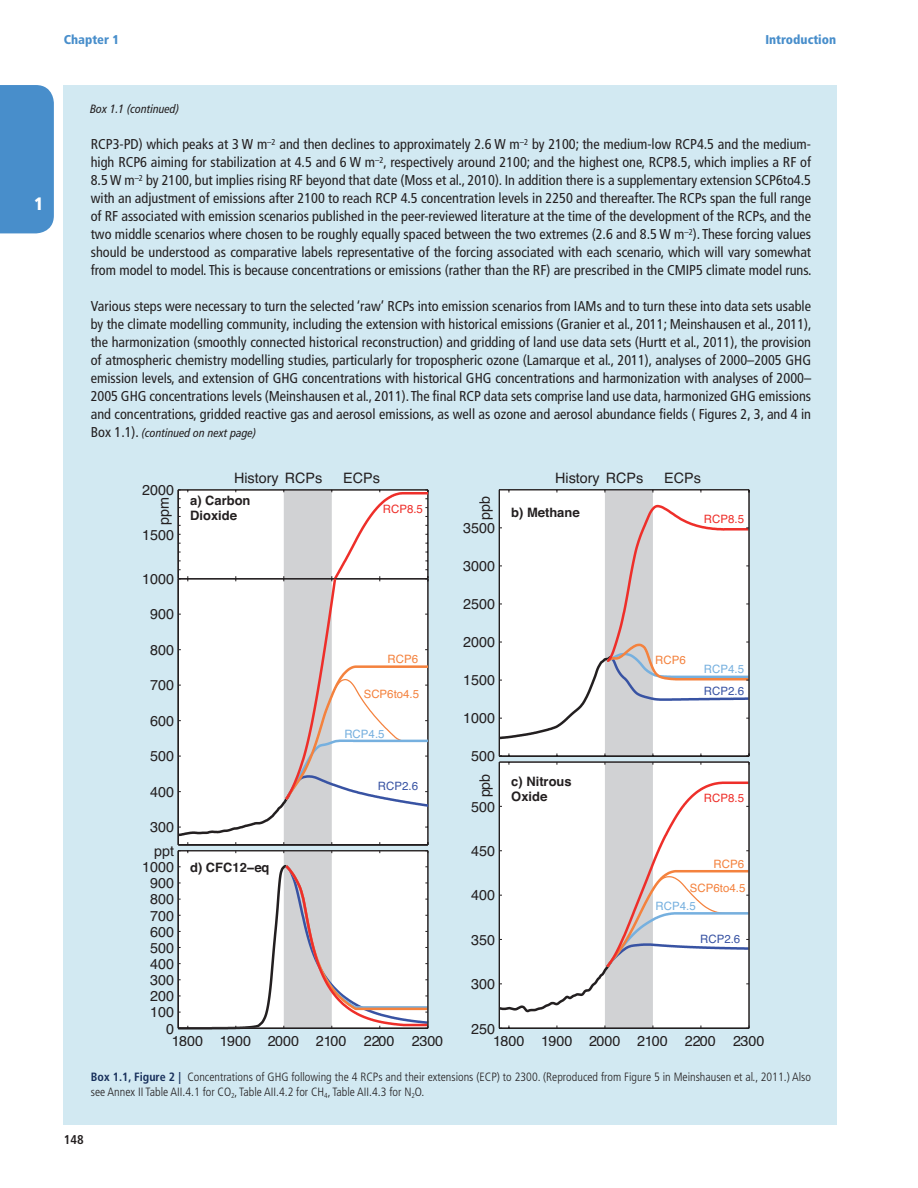
<style>
.page{position:relative;width:918px;height:1188px;background:#fff}
.page>*{position:absolute;margin:0;border:0;box-sizing:border-box;transform-origin:0 0}
.t1{font:900 condensed 18px "Frutiger LT Pro";color:#fff}
.t2{font:14.4px "Helvetica";color:#231f20}
.Body{font:condensed 14.25px/18px "Frutiger LT Pro";color:#231f20;text-align:justify}
.t3{font:700 12.9px/15.1px "Helvetica";color:#231f20}
.t4{font:900 condensed 12.75px "Frutiger LT Pro";color:#488ecb}
.t5{font:700 condensed 12.75px "Frutiger LT Pro";color:#231f20}
.Figure_Caption{font:300 condensed 12px/15px "Frutiger LT Pro";color:#231f20}
.Body-2{font:italic condensed 12px "Frutiger LT Pro";color:#231f20}
.Box_Body{font:italic condensed 12px "Frutiger LT Pro";color:#231f20}
.t6{font:11.55px/24px "Helvetica";color:#f4823e;text-align:right}
.t7{font:11.55px "Helvetica";color:#ee2f2a}
.t8{font:11.55px "Helvetica";color:#3853a3}
.t9{font:11.55px "Helvetica";color:#76b0df}
.s1{font-style:normal;font-size:14.25px}
.s2{font-weight:700;color:#172f5b}
</style>
<div class="page">
<div style="left:0;top:85px;width:54px;height:148px;background:#488ecb"></div>
<div style="left:64px;top:85px;width:773px;height:1039px;background:#d2e9f2"></div>
<svg style="left:177px;top:490px;width:252px;height:540px;background:#efeded"></svg>
<hr style="left:428px;top:851px;width:1px;height:177px;background:#231f20">
<hr style="left:178px;top:851px;width:1px;height:177px;background:#231f20">
<hr style="left:178px;top:850px;width:250px;height:1px;background:#231f20">
<hr style="left:178px;top:1028px;width:250px;height:1px;background:#231f20">
<svg style="left:498px;top:490px;width:252px;height:539px;background:#efedee"></svg>
<hr style="left:749px;top:490px;width:1px;height:266px;background:#231f20">
<hr style="left:499px;top:490px;width:1px;height:266px;background:#231f20">
<hr style="left:499px;top:489px;width:250px;height:1px;background:#231f20">
<hr style="left:499px;top:756px;width:250px;height:1px;background:#231f20">
<p class="t1" style="left:34px;top:193px;width:11px">1</p>
<p class="t4" style="left:64px;top:32px;width:57px">Chapter 1</p>
<p class="t4" style="left:765px;top:32px;width:72px">Introduction</p>
<p class="Box_Body" style="left:90px;top:102px;width:91px">Box 1.1 (continued)</p>
<p class="Body" style="left:91px;top:135px;width:722px">RCP3-PD) which peaks at 3 W m<sup>–2</sup> and then declines to approximately 2.6 W m<sup>–2</sup> by 2100; the medium-low RCP4.5 and the medium&shy;high RCP6 aiming for stabilization at 4.5 and 6 W m<sup>–2</sup>, respectively around 2100; and the highest one, RCP8.5, which implies a RF of 8.5 W m<sup>–2</sup> by 2100, but implies rising RF beyond that date (Moss et al., 2010). In addition there is a supplementary extension SCP6to4.5 with an adjustment of emissions after 2100 to reach RCP 4.5 concentration levels in 2250 and thereafter. The RCPs span the full range of RF associated with emission scenarios published in the peer-reviewed literature at the time of the development of the RCPs, and the two middle scenarios where chosen to be roughly equally spaced between the two extremes (2.6 and 8.5 W m<sup>–2</sup>). These forcing values should be understood as comparative labels representative of the forcing associated with each scenario, which will vary somewhat from model to model. This is because concentrations or emissions (rather than the RF) are prescribed in the CMIP5 climate model runs.</p>
<p class="Body" style="left:91px;top:297px;width:722px">Various steps were necessary to turn the selected ‘raw’ RCPs into emission scenarios from IAMs and to turn these into data sets usable by the climate modelling community, including the extension with historical emissions (Granier et al., 2011; Meinshausen et al., 2011), the harmonization (smoothly connected historical reconstruction) and gridding of land use data sets (Hurtt et al., 2011), the provision of atmospheric chemistry modelling studies, particularly for tropospheric ozone (Lamarque et al., 2011), analyses of 2000–2005 GHG emission levels, and extension of GHG concentrations with historical GHG concentrations and harmonization with analyses of 2000– 2005 GHG concentrations levels (Meinshausen et al., 2011). The final RCP data sets comprise land use data, harmonized GHG emissions and concentrations, gridded reactive gas and aerosol emissions, as well as ozone and aerosol abundance fields ( Figures 2, 3, and 4 in</p>
<p class="Body-2" style="left:91px;top:426px;width:167px"><span class="s1">Box 1.1).</span> (continued on next page)</p>
<p class="t2" style="left:234px;top:467px;width:90px">History RCPs</p>
<p class="t2" style="left:343px;top:467px;width:38px">ECPs</p>
<p class="t2" style="left:142px;top:479px;width:33px">2000</p>
<p class="t2" style="left:153px;top:525px;width:29px;rotate:-90deg">ppm</p>
<p class="t3" style="left:190px;top:493px;width:62px">a) Carbon<br>Dioxide</p>
<p class="t7" style="left:383px;top:500px;width:42px">RCP8.5</p>
<p class="t2" style="left:142px;top:523px;width:33px">1500</p>
<p class="t2" style="left:142px;top:568px;width:33px">1000</p>
<p class="t2" style="left:150px;top:603px;width:25px">900</p>
<p class="t2" style="left:150px;top:639px;width:25px">800</p>
<p class="t2" style="left:150px;top:674px;width:25px">700</p>
<p class="t2" style="left:150px;top:710px;width:25px">600</p>
<p class="t2" style="left:150px;top:745px;width:25px">500</p>
<p class="t2" style="left:150px;top:781px;width:25px">400</p>
<p class="t2" style="left:150px;top:816px;width:25px">300</p>
<p class="t2" style="left:154px;top:840px;width:21px">ppt</p>
<p class="t2" style="left:142px;top:856px;width:33px">1000</p>
<p class="t2" style="left:150px;top:872px;width:25px">900</p>
<p class="t2" style="left:150px;top:888px;width:25px">800</p>
<p class="t2" style="left:150px;top:904px;width:25px">700</p>
<p class="t2" style="left:150px;top:921px;width:25px">600</p>
<p class="t2" style="left:150px;top:937px;width:25px">500</p>
<p class="t2" style="left:150px;top:953px;width:25px">400</p>
<p class="t2" style="left:150px;top:969px;width:25px">300</p>
<p class="t2" style="left:150px;top:985px;width:25px">200</p>
<p class="t2" style="left:150px;top:1001px;width:25px">100</p>
<p class="t3" style="left:190px;top:860px;width:81px">d) CFC12−eq</p>
<p class="t6" style="left:388px;top:647px;width:32px">RCP6</p>
<p class="t6" style="left:364px;top:682px;width:57px">SCP6to4.5</p>
<p class="t9" style="left:344px;top:725px;width:42px">RCP4.5</p>
<p class="t8" style="left:378px;top:777px;width:42px">RCP2.6</p>
<p class="t2" style="left:166px;top:1017px;width:9px">0</p>
<p class="t2" style="left:172px;top:1029px;width:273px">1800 1900 2000 2100 2200 2300</p>
<p class="t2" style="left:555px;top:467px;width:90px">History RCPs</p>
<p class="t2" style="left:664px;top:467px;width:38px">ECPs</p>
<p class="t2" style="left:474px;top:520px;width:25px;rotate:-90deg">ppb</p>
<p class="t3" style="left:511px;top:505px;width:70px">b) Methane</p>
<p class="t2" style="left:463px;top:517px;width:33px">3500</p>
<p class="t2" style="left:463px;top:555px;width:33px">3000</p>
<p class="t2" style="left:463px;top:593px;width:33px">2500</p>
<p class="t2" style="left:463px;top:631px;width:33px">2000</p>
<p class="t2" style="left:463px;top:669px;width:33px">1500</p>
<p class="t2" style="left:463px;top:707px;width:33px">1000</p>
<p class="t2" style="left:471px;top:745px;width:25px">500</p>
<p class="t2" style="left:474px;top:797px;width:25px;rotate:-90deg">ppb</p>
<p class="t3" style="left:511px;top:774px;width:62px">c) Nitrous<br>Oxide</p>
<p class="t2" style="left:471px;top:795px;width:25px">500</p>
<p class="t2" style="left:471px;top:840px;width:25px">450</p>
<p class="t2" style="left:471px;top:884px;width:25px">400</p>
<p class="t2" style="left:471px;top:929px;width:25px">350</p>
<p class="t2" style="left:471px;top:973px;width:25px">300</p>
<p class="t7" style="left:704px;top:510px;width:42px">RCP8.5</p>
<p class="t6" style="left:655px;top:648px;width:32px">RCP6</p>
<p class="t9" style="left:704px;top:660px;width:42px">RCP4.5</p>
<p class="t8" style="left:704px;top:682px;width:42px">RCP2.6</p>
<p class="t7" style="left:704px;top:789px;width:42px">RCP8.5</p>
<p class="t6" style="left:690px;top:852px;width:57px">RCP6<br>SCP6to4.5</p>
<p class="t9" style="left:656px;top:897px;width:42px">RCP4.5</p>
<p class="t8" style="left:700px;top:930px;width:42px">RCP2.6</p>
<p class="t2" style="left:471px;top:1017px;width:25px">250</p>
<p class="t2" style="left:493px;top:1029px;width:273px">1800 1900 2000 2100 2200 2300</p>
<p class="Figure_Caption" style="left:91px;top:1069px;width:722px"><span class="s2">Box 1.1, Figure 2 |</span> Concentrations of GHG following the 4 RCPs and their extensions (ECP) to 2300. (Reproduced from Figure 5 in Meinshausen et al., 2011.) Also see Annex II Table AII.4.1 for CO<sub>2</sub>, Table AII.4.2 for CH<sub>4</sub>, Table AII.4.3 for N<sub>2</sub>O.</p>
<p class="t5" style="left:64px;top:1132px;width:21px">148</p>
</div>
